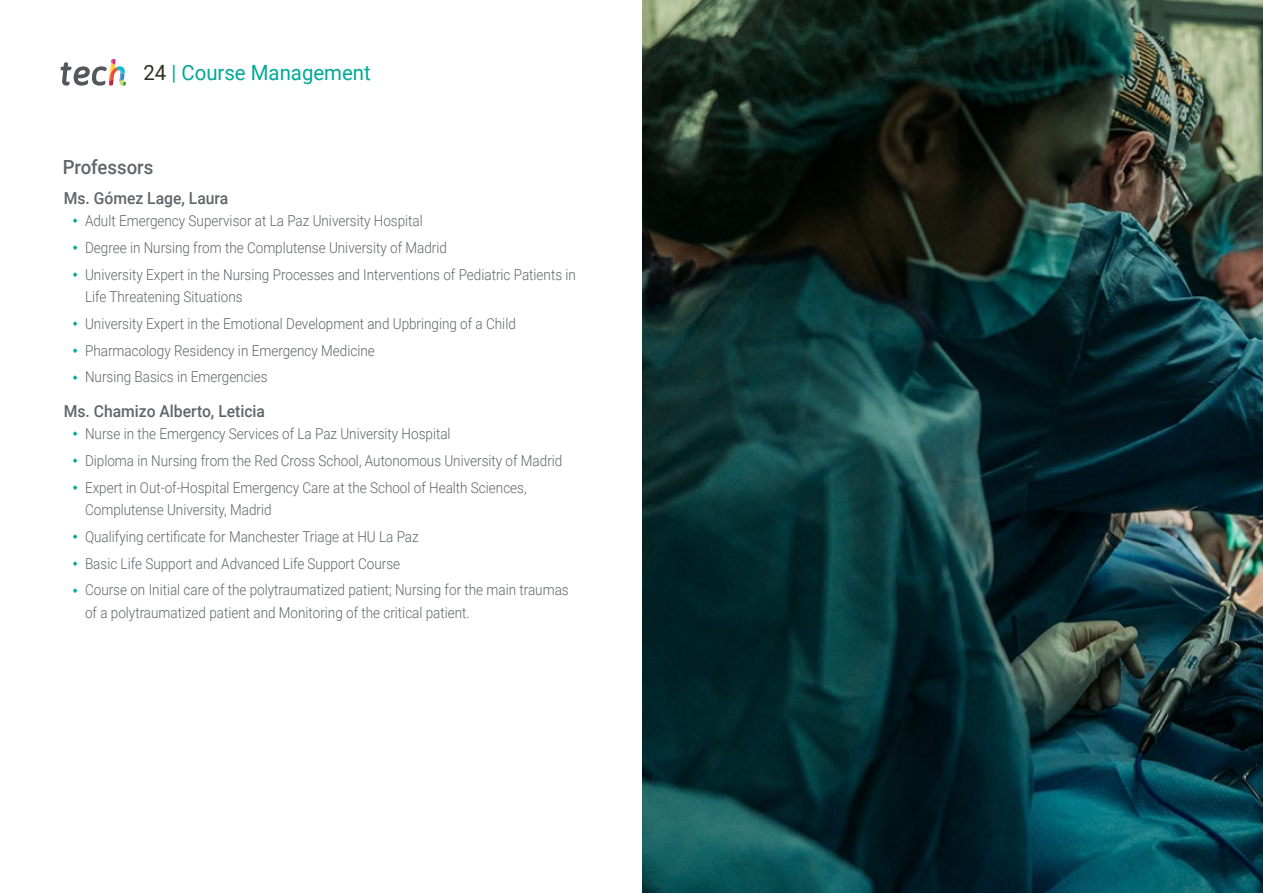
<style>
.page{position:relative;width:1263px;height:893px;background:#fff}
.page>*{position:absolute;margin:0;border:0;box-sizing:border-box;transform-origin:0 0}
.t1{font:21px "Roboto";color:#00a996}
.t2{font:500 19.5px "Roboto";color:#61646a;scale:.95 1}
.t3{font:500 16.5px "Roboto";color:#61646a;scale:.95 1}
.t4{font:300 15px/26.7px "Roboto";color:#61646a;scale:.9 1}
.s1{color:#312e20}
</style>
<div class="page">
<svg style="left:61px;top:59px;width:65px;height:27px"></svg>
<img style="left:642px;top:0;width:621px;height:893px">
<h1 class="t1" style="left:144px;top:57px;width:229px"><span class="s1">24</span> | Course Management</h1>
<h2 class="t2" style="left:63px;top:153px;width:97px">Professors</h2>
<p class="t3" style="left:64px;top:186px;width:175px">Ms. Gómez Lage, Laura</p>
<p class="t4" style="left:85px;top:207px;width:547px">Adult Emergency Supervisor at La Paz University Hospital<br>Degree in Nursing from the Complutense University of Madrid<br>University Expert in the Nursing Processes and Interventions of Pediatric Patients in</p>
<p class="t4" style="left:85px;top:283px;width:480px">Life Threatening Situations<br>University Expert in the Emotional Development and Upbringing of a Child Pharmacology Residency in Emergency Medicine<br>Nursing Basics in Emergencies</p>
<p class="t3" style="left:64px;top:399px;width:213px">Ms. Chamizo Alberto, Leticia</p>
<p class="t4" style="left:85px;top:420px;width:532px">Nurse in the Emergency Services of La Paz University Hospital<br>Diploma in Nursing from the Red Cross School, Autonomous University of Madrid<br>Expert in Out-of-Hospital Emergency Care at the School of Health Sciences,</p>
<p class="t4" style="left:85px;top:496px;width:539px">Complutense University, Madrid<br>Qualifying certificate for Manchester Triage at HU La Paz<br>Basic Life Support and Advanced Life Support Course<br>Course on Initial care of the polytraumatized patient; Nursing for the main traumas</p>
<p class="t4" style="left:85px;top:599px;width:429px">of a polytraumatized patient and Monitoring of the critical patient.</p>
</div>
